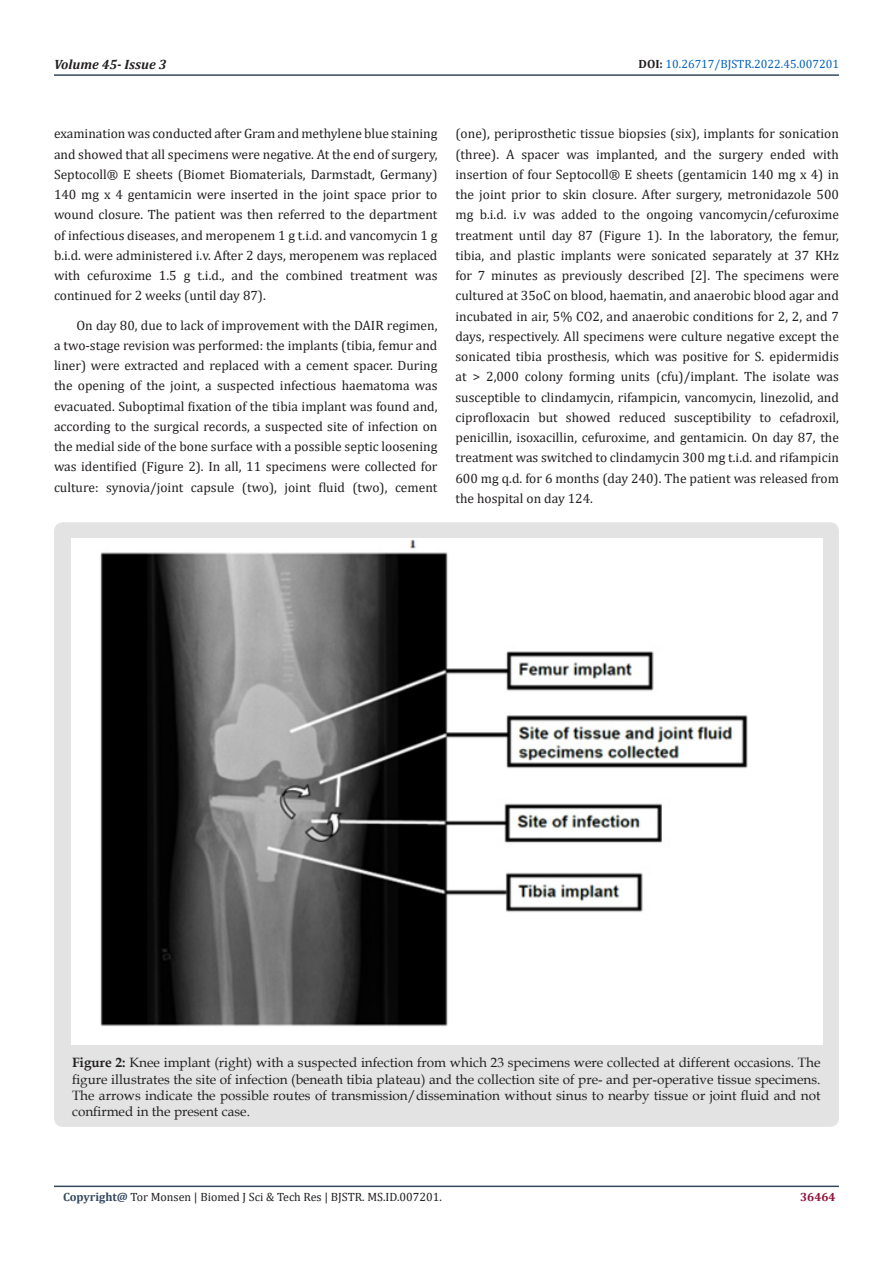
<style>
.page{position:relative;width:893px;height:1263px;background:#fff}
.page>*{position:absolute;margin:0;border:0;box-sizing:border-box;transform-origin:0 0}
.t1{font:13.5px/20.2px "Cambria";color:#231f20;text-align:justify}
.t2{font:13.5px/16.2px "Book Antiqua";color:#231f20;text-align:justify}
.t3{font:italic 700 13.5px "Cambria";color:#231f20}
.t4{font:12px "Cambria";color:#231f20}
.t5{font:12px "Cambria";color:#0563c1}
.t6{font:700 12px "Cambria";color:#8f133a}
.s1{font-weight:700;color:#231f20}
.s2{font-weight:700}
.s3{font-weight:700;color:#34495e}
</style>
<div class="page">
<hr style="left:54px;top:1185px;width:785px;height:2px;background:#34495e">
<hr style="left:54px;top:74px;width:785px;height:2px;background:#34495e">
<div style="left:54px;top:522px;width:785px;height:605px;background:#e3e3e3;border-radius:9px"></div>
<img style="left:71px;top:539px;width:752px;height:505px">
<p class="t3" style="left:54px;top:55px;width:114px">Volume 45- Issue 3</p>
<p class="t5" style="left:639px;top:57px;width:202px"><span class="s1">DOI:</span> 10.26717/BJSTR.2022.45.007201</p>
<p class="t1" style="left:54px;top:124px;width:385px">examination was conducted after Gram and methylene blue staining and showed that all specimens were negative. At the end of surgery, Septocoll® E sheets (Biomet Biomaterials, Darmstadt, Germany)<br>140 mg x 4 gentamicin were inserted in the joint space prior to wound closure. The patient was then referred to the department of infectious diseases, and meropenem 1 g t.i.d. and vancomycin 1 g b.i.d. were administered i.v. After 2 days, meropenem was replaced with cefuroxime 1.5 g t.i.d., and the combined treatment was continued for 2 weeks (until day 87).</p>
<p class="t1" style="left:54px;top:315px;width:385px;text-indent:22px">On day 80, due to lack of improvement with the DAIR regimen, a two-stage revision was performed: the implants (tibia, femur and liner) were extracted and replaced with a cement spacer. During the opening of the joint, a suspected infectious haematoma was evacuated. Suboptimal fixation of the tibia implant was found and, according to the surgical records, a suspected site of infection on the medial side of the bone surface with a possible septic loosening was identified (Figure 2). In all, 11 specimens were collected for culture: synovia/joint capsule (two), joint fluid (two), cement</p>
<p class="t1" style="left:455px;top:124px;width:385px">(one), periprosthetic tissue biopsies (six), implants for sonication (three). A spacer was implanted, and the surgery ended with insertion of four Septocoll® E sheets (gentamicin 140 mg x 4) in the joint prior to skin closure. After surgery, metronidazole 500 mg b.i.d. i.v was added to the ongoing vancomycin/cefuroxime treatment until day 87 (Figure 1). In the laboratory, the femur, tibia, and plastic implants were sonicated separately at 37 KHz for 7 minutes as previously described [2]. The specimens were cultured at 35oC on blood, haematin, and anaerobic blood agar and incubated in air, 5% CO2, and anaerobic conditions for 2, 2, and 7 days, respectively. All specimens were culture negative except the sonicated tibia prosthesis, which was positive for S. epidermidis at &gt; 2,000 colony forming units (cfu)/implant. The isolate was susceptible to clindamycin, rifampicin, vancomycin, linezolid, and ciprofloxacin but showed reduced susceptibility to cefadroxil, penicillin, isoxacillin, cefuroxime, and gentamicin. On day 87, the treatment was switched to clindamycin 300 mg t.i.d. and rifampicin 600 mg q.d. for 6 months (day 240). The patient was released from the hospital on day 124.</p>
<p class="t2" style="left:72px;top:1054px;width:750px"><span class="s2">Figure 2:</span> Knee implant (right) with a suspected infection from which 23 specimens were collected at different occasions. The figure illustrates the site of infection (beneath tibia plateau) and the collection site of pre- and per-operative tissue specimens.<br>The arrows indicate the possible routes of transmission/dissemination without sinus to nearby tissue or joint fluid and not confirmed in the present case.</p>
<p class="t4" style="left:63px;top:1190px;width:380px"><span class="s3">Copyright@</span> Tor Monsen | Biomed J Sci &amp; Tech Res | BJSTR. MS.ID.007201.</p>
<p class="t6" style="left:800px;top:1188px;width:37px">36464</p>
</div>
